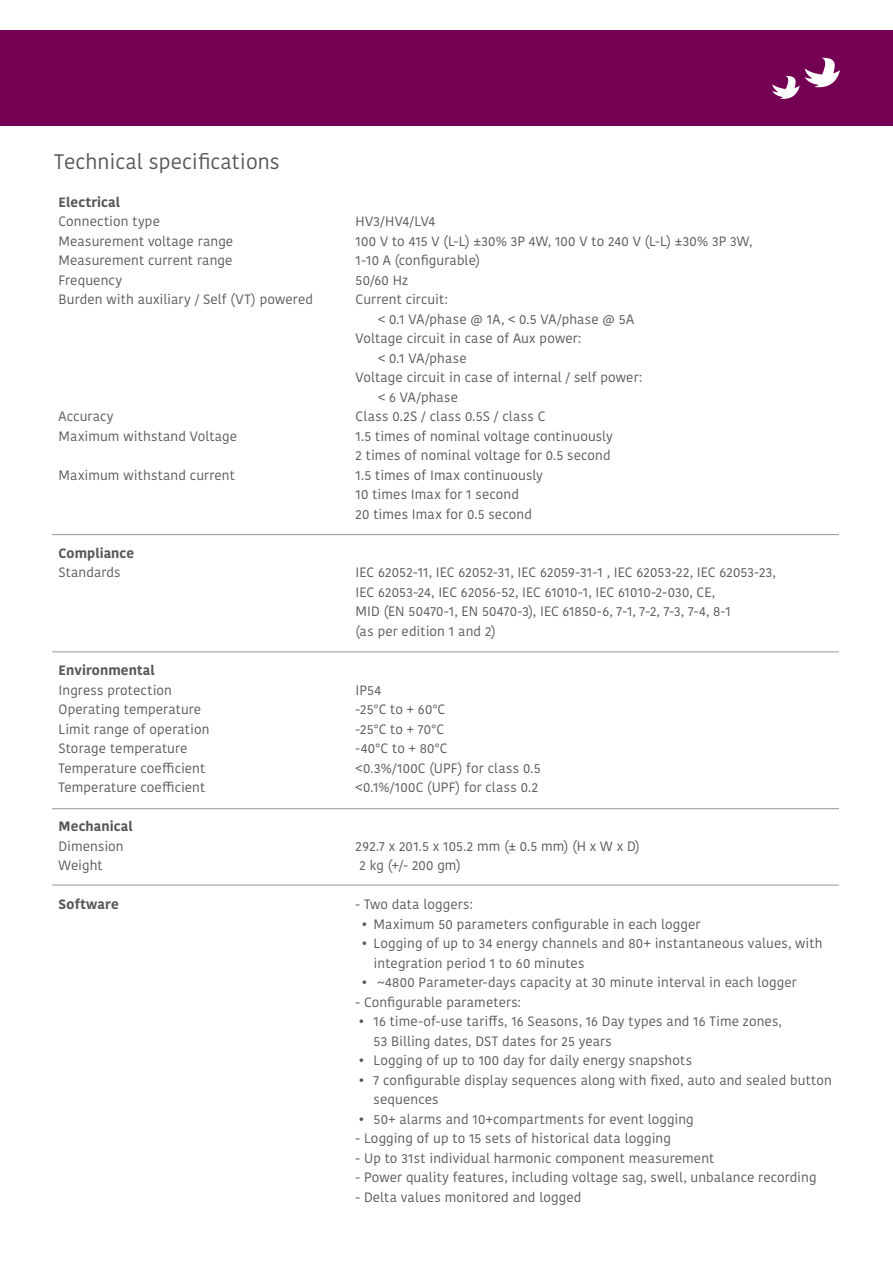
<style>
.page{position:relative;width:893px;height:1263px;background:#fff}
.page>*{position:absolute;margin:0;border:0;box-sizing:border-box;transform-origin:0 0}
.t1{font:21px "Kohinoor Devanagari";color:#57585a}
.Paragraph_Style_1{font:13.5px/19.5px "Kohinoor Devanagari";letter-spacing:.01em;color:#57585a}
.Paragraph_Style_1-2{font:700 13.5px "Kohinoor Devanagari";letter-spacing:.01em;color:#57585a}
</style>
<div class="page">
<div style="left:0;top:31px;width:893px;height:95px;background:#740053"></div>
<hr style="left:52px;top:651px;width:787px;height:1px;background:#939598">
<hr style="left:52px;top:534px;width:787px;height:1px;background:#939598">
<hr style="left:52px;top:885px;width:787px;height:1px;background:#939598">
<hr style="left:52px;top:808px;width:787px;height:1px;background:#939598">
<svg style="left:772px;top:58px;width:68px;height:41px"></svg>
<p class="t1" style="left:54px;top:149px;width:227px">Technical specifications</p>
<p class="Paragraph_Style_1-2" style="left:59px;top:190px;width:63px">Electrical</p>
<p class="Paragraph_Style_1" style="left:59px;top:212px;width:103px">Connection type</p>
<p class="Paragraph_Style_1" style="left:356px;top:212px;width:81px">HV3/HV4/LV4</p>
<p class="Paragraph_Style_1" style="left:59px;top:232px;width:176px">Measurement voltage range</p>
<p class="Paragraph_Style_1" style="left:356px;top:232px;width:398px">100 V to 415 V (L-L) ±30% 3P 4W, 100 V to 240 V (L-L) ±30% 3P 3W,</p>
<p class="Paragraph_Style_1" style="left:59px;top:251px;width:175px">Measurement current range</p>
<p class="Paragraph_Style_1" style="left:356px;top:251px;width:126px">1-10 A (configurable)</p>
<p class="Paragraph_Style_1" style="left:59px;top:271px;width:65px">Frequency</p>
<p class="Paragraph_Style_1" style="left:356px;top:271px;width:54px">50/60 Hz</p>
<p class="Paragraph_Style_1" style="left:59px;top:290px;width:256px">Burden with auxiliary / Self (VT) powered</p>
<p class="Paragraph_Style_1" style="left:356px;top:290px;width:94px">Current circuit:</p>
<p class="Paragraph_Style_1" style="left:378px;top:310px;width:257px">&lt; 0.1 VA/phase @ 1A, &lt; 0.5 VA/phase @ 5A</p>
<p class="Paragraph_Style_1" style="left:356px;top:329px;width:227px">Voltage circuit in case of Aux power:</p>
<p class="Paragraph_Style_1" style="left:378px;top:349px;width:90px">&lt; 0.1 VA/phase</p>
<p class="Paragraph_Style_1" style="left:356px;top:368px;width:288px">Voltage circuit in case of internal / self power:</p>
<p class="Paragraph_Style_1" style="left:378px;top:388px;width:81px">&lt; 6 VA/phase</p>
<p class="Paragraph_Style_1" style="left:59px;top:407px;width:57px">Accuracy</p>
<p class="Paragraph_Style_1" style="left:356px;top:407px;width:191px">Class 0.2S / class 0.5S / class C</p>
<p class="Paragraph_Style_1" style="left:59px;top:427px;width:180px">Maximum withstand Voltage</p>
<p class="Paragraph_Style_1" style="left:356px;top:427px;width:259px">1.5 times of nominal voltage continuously</p>
<p class="Paragraph_Style_1" style="left:356px;top:446px;width:256px">2 times of nominal voltage for 0.5 second</p>
<p class="Paragraph_Style_1" style="left:59px;top:466px;width:178px">Maximum withstand current</p>
<p class="Paragraph_Style_1" style="left:356px;top:466px;width:189px">1.5 times of Imax continuously</p>
<p class="Paragraph_Style_1" style="left:356px;top:485px;width:165px">10 times Imax for 1 second</p>
<p class="Paragraph_Style_1" style="left:356px;top:505px;width:178px">20 times Imax for 0.5 second</p>
<p class="Paragraph_Style_1-2" style="left:59px;top:541px;width:77px">Compliance</p>
<p class="Paragraph_Style_1" style="left:59px;top:563px;width:63px">Standards</p>
<p class="Paragraph_Style_1" style="left:356px;top:563px;width:422px">IEC 62052-11, IEC 62052-31, IEC 62059-31-1 , IEC 62053-22, IEC 62053-23,</p>
<p class="Paragraph_Style_1" style="left:356px;top:583px;width:361px">IEC 62053-24, IEC 62056-52, IEC 61010-1, IEC 61010-2-030, CE,</p>
<p class="Paragraph_Style_1" style="left:356px;top:602px;width:377px">MID (EN 50470-1, EN 50470-3), IEC 61850-6, 7-1, 7-2, 7-3, 7-4, 8-1</p>
<p class="Paragraph_Style_1" style="left:356px;top:622px;width:142px">(as per edition 1 and 2)</p>
<p class="Paragraph_Style_1-2" style="left:59px;top:658px;width:98px">Environmental</p>
<p class="Paragraph_Style_1" style="left:59px;top:680px;width:115px">Ingress protection</p>
<p class="Paragraph_Style_1" style="left:356px;top:680px;width:27px">IP54</p>
<p class="Paragraph_Style_1" style="left:59px;top:700px;width:144px">Operating temperature</p>
<p class="Paragraph_Style_1" style="left:356px;top:700px;width:91px">-25°C to + 60°C</p>
<p class="Paragraph_Style_1" style="left:59px;top:719px;width:152px">Limit range of operation</p>
<p class="Paragraph_Style_1" style="left:356px;top:719px;width:90px">-25°C to + 70°C</p>
<p class="Paragraph_Style_1" style="left:59px;top:739px;width:130px">Storage temperature</p>
<p class="Paragraph_Style_1" style="left:356px;top:739px;width:93px">-40°C to + 80°C</p>
<p class="Paragraph_Style_1" style="left:59px;top:758px;width:148px">Temperature coefficient</p>
<p class="Paragraph_Style_1" style="left:356px;top:758px;width:186px">&lt;0.3%/100C (UPF) for class 0.5</p>
<p class="Paragraph_Style_1" style="left:59px;top:778px;width:148px">Temperature coefficient</p>
<p class="Paragraph_Style_1" style="left:356px;top:778px;width:184px">&lt;0.1%/100C (UPF) for class 0.2</p>
<p class="Paragraph_Style_1-2" style="left:59px;top:814px;width:75px">Mechanical</p>
<p class="Paragraph_Style_1" style="left:59px;top:836px;width:67px">Dimension</p>
<p class="Paragraph_Style_1" style="left:356px;top:836px;width:286px">292.7 x 201.5 x 105.2 mm (± 0.5 mm) (H x W x D)</p>
<p class="Paragraph_Style_1" style="left:59px;top:856px;width:46px">Weight</p>
<p class="Paragraph_Style_1" style="left:360px;top:856px;width:103px">2 kg (+/- 200 gm)</p>
<p class="Paragraph_Style_1-2" style="left:59px;top:892px;width:62px">Software</p>
<p class="Paragraph_Style_1" style="left:356px;top:895px;width:119px">- Two data loggers:</p>
<p class="Paragraph_Style_1" style="left:362px;top:914px;width:340px">• Maximum 50 parameters configurable in each logger</p>
<p class="Paragraph_Style_1" style="left:374px;top:934px;width:450px;text-indent:-12px">• Logging of up to 34 energy channels and 80+ instantaneous values, with integration period 1 to 60 minutes</p>
<p class="Paragraph_Style_1" style="left:362px;top:973px;width:437px">• ~4800 Parameter-days capacity at 30 minute interval in each logger</p>
<p class="Paragraph_Style_1" style="left:356px;top:992px;width:167px">- Configurable parameters:</p>
<p class="Paragraph_Style_1" style="left:374px;top:1012px;width:410px;text-indent:-15px">• 16 time-of-use tariffs, 16 Seasons, 16 Day types and 16 Time zones,<br>53 Billing dates, DST dates for 25 years</p>
<p class="Paragraph_Style_1" style="left:359px;top:1051px;width:335px">• Logging of up to 100 day for daily energy snapshots</p>
<p class="Paragraph_Style_1" style="left:374px;top:1070px;width:460px;text-indent:-15px">• 7 configurable display sequences along with fixed, auto and sealed button sequences</p>
<p class="Paragraph_Style_1" style="left:359px;top:1109px;width:337px">• 50+ alarms and 10+compartments for event logging</p>
<p class="Paragraph_Style_1" style="left:356px;top:1129px;width:317px">- Logging of up to 15 sets of historical data logging</p>
<p class="Paragraph_Style_1" style="left:356px;top:1148px;width:360px">- Up to 31st individual harmonic component measurement</p>
<p class="Paragraph_Style_1" style="left:356px;top:1168px;width:462px">- Power quality features, including voltage sag, swell, unbalance recording</p>
<p class="Paragraph_Style_1" style="left:356px;top:1187px;width:227px">- Delta values monitored and logged</p>
</div>
